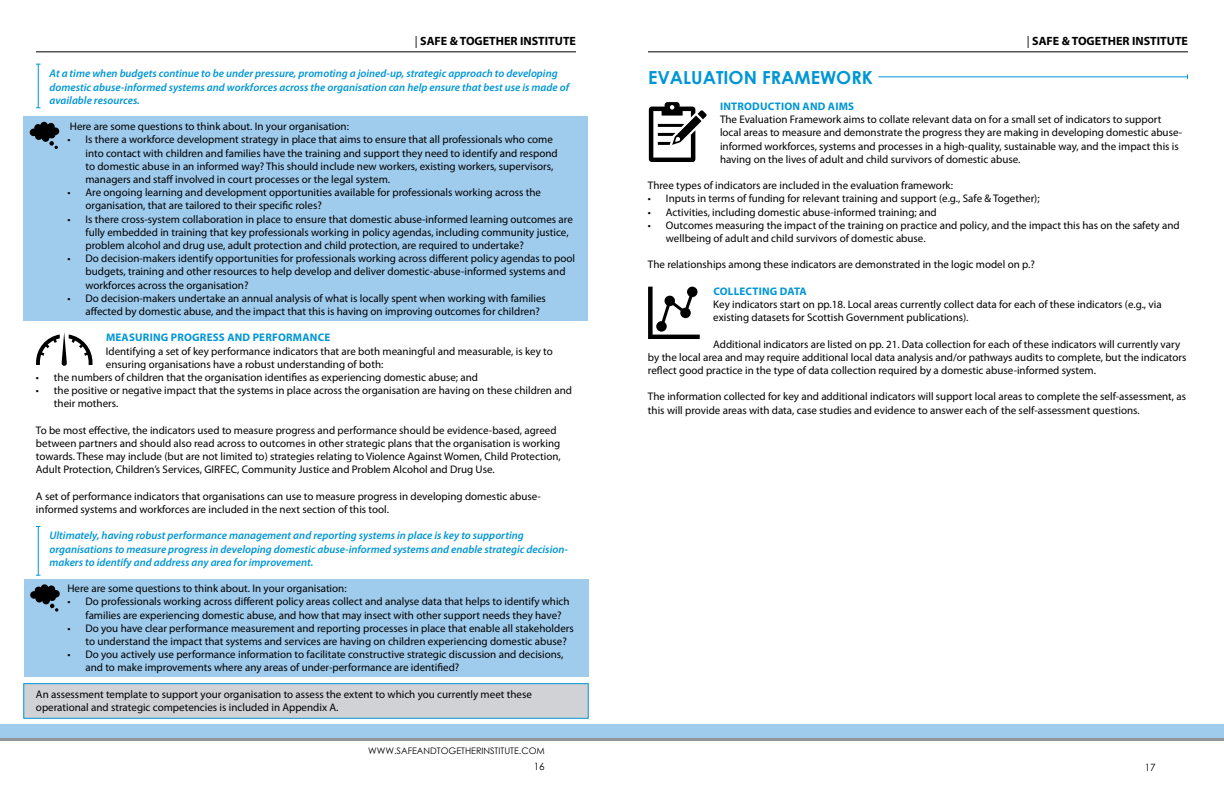
<style>
.page{position:relative;width:1224px;height:792px;background:#fff}
.page>*{position:absolute;margin:0;border:0;box-sizing:border-box;transform-origin:0 0}
.t1{font:700 18px "Century Gothic";color:#0096d6}
.t2{font:700 12px "Myriad Pro";color:#000}
.t3{font:11px/13.2px "Myriad Pro";color:#000}
.t4{font:italic 600 11px/13.2px "Myriad Pro";color:#0096d6}
.t5{font:700 11px "Myriad Pro";letter-spacing:.02em;color:#0096d6}
.t6{font:10px "Century Gothic";color:#000}
.t7{font:9px "Century Gothic";color:#000}
.s1{font-weight:400}
</style>
<div class="page">
<hr style="left:36px;top:51px;width:540px;height:1px;background:#000">
<hr style="left:648px;top:51px;width:540px;height:1px;background:#000">
<div style="left:0;top:727px;width:1224px;height:14px;background:#939598"></div>
<div style="left:0;top:724px;width:1224px;height:14px;background:#9fcbed"></div>
<div style="left:24px;top:579px;width:565px;height:98px;background:#9fcbed"></div>
<svg style="left:30px;top:584px;width:30px;height:28px"></svg>
<div style="left:24px;top:117px;width:564px;height:204px;background:#9fcbed"></div>
<svg style="left:30px;top:122px;width:29px;height:27px"></svg>
<div style="left:23px;top:683px;width:566px;height:36px;background:#d0d2d6;border:1px solid #0096d6"></div>
<hr style="left:38px;top:64px;width:1px;height:44px;background:#0096d6">
<hr style="left:38px;top:526px;width:1px;height:49px;background:#0096d6">
<hr style="left:878px;top:76px;width:310px;height:1px;background:#0096d6">
<svg style="left:36px;top:332px;width:56px;height:34px"></svg>
<svg style="left:648px;top:287px;width:52px;height:52px"></svg>
<svg style="left:649px;top:102px;width:58px;height:60px"></svg>
<p class="t2" style="left:415px;top:33px;width:163px"><span class="s1">|</span> SAFE &amp; TOGETHER INSTITUTE</p>
<p class="t4" style="left:50px;top:67px;width:521px">At a time when budgets continue to be under pressure, promoting a joined-up, strategic approach to developing domestic abuse-informed systems and workforces across the organisation can help ensure that best use is made of available resources.</p>
<p class="t3" style="left:70px;top:120px;width:281px">Here are some questions to think about. In your organisation:</p>
<p class="t3" style="left:85px;top:133px;width:474px;text-indent:-18px">• Is there a workforce development strategy in place that aims to ensure that all professionals who come into contact with children and families have the training and support they need to identify and respond to domestic abuse in an informed way? This should include new workers, existing workers, supervisors, managers and staff involved in court processes or the legal system.</p>
<p class="t3" style="left:85px;top:186px;width:457px;text-indent:-18px">• Are ongoing learning and development opportunities available for professionals working across the organisation, that are tailored to their specific roles?</p>
<p class="t3" style="left:85px;top:212px;width:489px;text-indent:-18px">• Is there cross-system collaboration in place to ensure that domestic abuse-informed learning outcomes are fully embedded in training that key professionals working in policy agendas, including community justice, problem alcohol and drug use, adult protection and child protection, are required to undertake?</p>
<p class="t3" style="left:85px;top:252px;width:491px;text-indent:-18px">• Do decision-makers identify opportunities for professionals working across different policy agendas to pool budgets, training and other resources to help develop and deliver domestic-abuse-informed systems and workforces across the organisation?</p>
<p class="t3" style="left:85px;top:291px;width:462px;text-indent:-18px">• Do decision-makers undertake an annual analysis of what is locally spent when working with families affected by domestic abuse, and the impact that this is having on improving outcomes for children?</p>
<p class="t5" style="left:106px;top:330px;width:226px">MEASURING PROGRESS AND PERFORMANCE</p>
<p class="t3" style="left:106px;top:344px;width:448px">Identifying a set of key performance indicators that are both meaningful and measurable, is key to ensuring organisations have a robust understanding of both:</p>
<p class="t3" style="left:36px;top:371px;width:444px">• the numbers of children that the organisation identifies as experiencing domestic abuse; and</p>
<p class="t3" style="left:54px;top:384px;width:520px;text-indent:-18px">• the positive or negative impact that the systems in place across the organisation are having on these children and their mothers.</p>
<p class="t3" style="left:36px;top:423px;width:526px">To be most effective, the indicators used to measure progress and performance should be evidence-based, agreed between partners and should also read across to outcomes in other strategic plans that the organisation is working towards. These may include (but are not limited to) strategies relating to Violence Against Women, Child Protection, Adult Protection, Children’s Services, GIRFEC, Community Justice and Problem Alcohol and Drug Use.</p>
<p class="t3" style="left:36px;top:489px;width:506px">A set of performance indicators that organisations can use to measure progress in developing domestic abuse&shy;informed systems and workforces are included in the next section of this tool.</p>
<p class="t4" style="left:49px;top:529px;width:520px">Ultimately, having robust performance management and reporting systems in place is key to supporting organisations to measure progress in developing domestic abuse-informed systems and enable strategic decision&shy;makers to identify and address any area for improvement.</p>
<p class="t3" style="left:67px;top:582px;width:281px">Here are some questions to think about. In your organisation:</p>
<p class="t3" style="left:85px;top:595px;width:486px;text-indent:-18px">• Do professionals working across different policy areas collect and analyse data that helps to identify which families are experiencing domestic abuse, and how that may insect with other support needs they have?</p>
<p class="t3" style="left:85px;top:621px;width:490px;text-indent:-18px">• Do you have clear performance measurement and reporting processes in place that enable all stakeholders to understand the impact that systems and services are having on children experiencing domestic abuse?</p>
<p class="t3" style="left:85px;top:648px;width:480px;text-indent:-18px">• Do you actively use performance information to facilitate constructive strategic discussion and decisions, and to make improvements where any areas of under-performance are identified?</p>
<p class="t3" style="left:36px;top:687px;width:497px">An assessment template to support your organisation to assess the extent to which you currently meet these operational and strategic competencies is included in Appendix A.</p>
<p class="t7" style="left:368px;top:744px;width:178px">WWW.SAFEANDTOGETHERINSTITUTE.COM</p>
<p class="t2" style="left:1027px;top:33px;width:163px"><span class="s1">|</span> SAFE &amp; TOGETHER INSTITUTE</p>
<h1 class="t1" style="left:648px;top:63px;width:226px">EVALUATION FRAMEWORK</h1>
<p class="t5" style="left:720px;top:99px;width:136px">INTRODUCTION AND AIMS</p>
<p class="t3" style="left:720px;top:113px;width:464px">The Evaluation Framework aims to collate relevant data on for a small set of indicators to support local areas to measure and demonstrate the progress they are making in developing domestic abuse&shy;informed workforces, systems and processes in a high-quality, sustainable way, and the impact this is having on the lives of adult and child survivors of domestic abuse.</p>
<p class="t3" style="left:648px;top:179px;width:307px">Three types of indicators are included in the evaluation framework:</p>
<p class="t3" style="left:648px;top:192px;width:393px">• Inputs in terms of funding for relevant training and support (e.g., Safe &amp; Together);</p>
<p class="t3" style="left:648px;top:205px;width:290px">• Activities, including domestic abuse-informed training; and</p>
<p class="t3" style="left:666px;top:218px;width:515px;text-indent:-18px">• Outcomes measuring the impact of the training on practice and policy, and the impact this has on the safety and wellbeing of adult and child survivors of domestic abuse.</p>
<p class="t3" style="left:648px;top:258px;width:388px">The relationships among these indicators are demonstrated in the logic model on p.?</p>
<p class="t5" style="left:713px;top:284px;width:95px">COLLECTING DATA</p>
<p class="t3" style="left:713px;top:297px;width:450px">Key indicators start on pp.18. Local areas currently collect data for each of these indicators (e.g., via existing datasets for Scottish Government publications).</p>
<p class="t3" style="left:648px;top:337px;width:540px;text-indent:65px">Additional indicators are listed on pp. 21. Data collection for each of these indicators will currently vary by the local area and may require additional local data analysis and/or pathways audits to complete, but the indicators reflect good practice in the type of data collection required by a domestic abuse-informed system.</p>
<p class="t3" style="left:648px;top:390px;width:540px">The information collected for key and additional indicators will support local areas to complete the self-assessment, as this will provide areas with data, case studies and evidence to answer each of the self-assessment questions.</p>
<p class="t6" style="left:534px;top:759px;width:13px">16</p>
<p class="t6" style="left:1145px;top:760px;width:13px">17</p>
</div>
